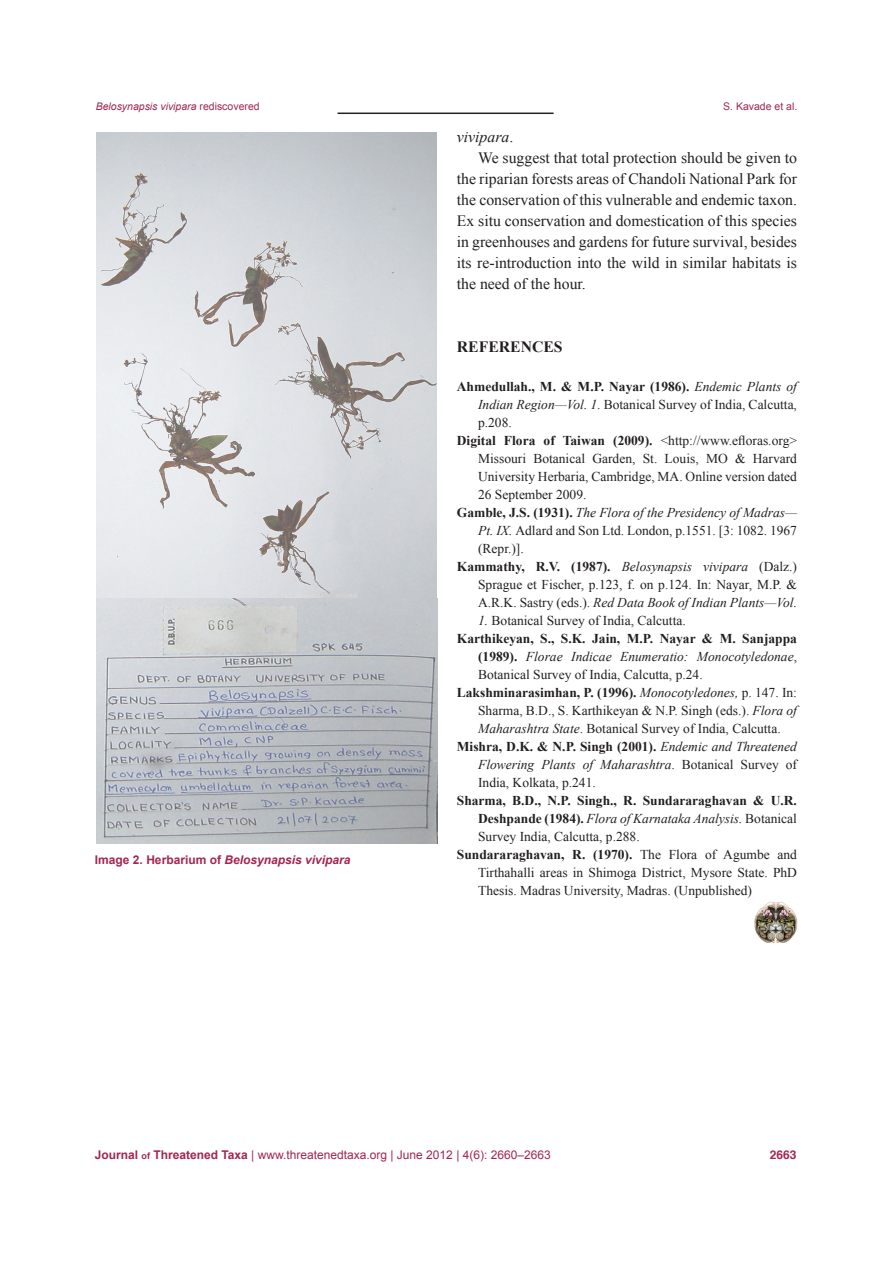
<style>
.page{position:relative;width:893px;height:1263px;background:#fff}
.page>*{position:absolute;margin:0;border:0;box-sizing:border-box;transform-origin:0 0}
.t1{font:15.75px/21px "Times New Roman";color:#231f20;text-align:justify}
.heading_4{font:700 15.75px "Times New Roman";color:#231f20}
.t2{font:italic 15.75px "Times New Roman";color:#231f20}
.t3{font:13.5px/18px "Times New Roman";color:#231f20;text-align:justify}
.t4{font:700 13.5px/18px "Times New Roman";color:#231f20;text-align:justify}
.t5{font:italic 13.5px/18px "Times New Roman";color:#231f20;text-align:justify}
.t6{font:12px "Arial";color:#a12652}
.Body_Text{font:italic 700 12px "Arial";color:#a12652}
.t7{font:700 12px "Helvetica";color:#a12652}
.t8{font:italic 10.5px "Arial";color:#a12652}
.t9{font:10.5px "Arial";color:#a12652}
.s1{font-style:normal}
.s2{font-weight:700}
.s3{font-style:italic}
.s4{font-weight:400;font-style:italic}
.s5{font-weight:400}
.s6{font-weight:700;font-style:normal}
.s7{font-weight:700;font-size:9px}
</style>
<div class="page">
<hr style="left:338px;top:113px;width:216px;height:1px;background:#231f20">
<img style="left:754px;top:901px;width:43px;height:41px">
<img style="left:96px;top:133px;width:342px;height:711px">
<p class="t8" style="left:96px;top:100px;width:165px">Belosynapsis vivipara <span class="s1">rediscovered</span></p>
<p class="t9" style="left:723px;top:100px;width:76px">S. Kavade et al.</p>
<p class="Body_Text" style="left:95px;top:852px;width:257px"><span class="s1">Image 2. Herbarium of</span> Belosynapsis vivipara</p>
<p class="t2" style="left:457px;top:126px;width:58px">vivipara<span class="s1">.</span></p>
<p class="t1" style="left:457px;top:147px;width:342px;text-indent:21px">We suggest that total protection should be given to the riparian forests areas of Chandoli National Park for the conservation of this vulnerable and endemic taxon.<br>Ex situ conservation and domestication of this species in greenhouses and gardens for future survival, besides its re-introduction into the wild in similar habitats is the need of the hour.</p>
<p class="heading_4" style="left:457px;top:336px;width:23px">Refere</p>
<p class="heading_4" style="left:521px;top:336px;width:23px">nces</p>
<p class="t3" style="left:478px;top:377px;width:320px;text-indent:-21px"><span class="s2">Ahmedullah., M. &amp; M.P. Nayar (1986).</span> <span class="s3">Endemic Plants of Indian Region—Vol. 1</span>. Botanical Survey of India, Calcutta, p.208.</p>
<p class="t3" style="left:478px;top:431px;width:320px;text-indent:-21px"><span class="s2">Digital Flora of Taiwan (2009).</span> &lt;http://www.efloras.org&gt; Missouri Botanical Garden, St. Louis, MO &amp; Harvard University Herbaria, Cambridge, MA. Online version dated 26 September 2009.</p>
<p class="t3" style="left:478px;top:503px;width:320px;text-indent:-21px"><span class="s2">Gamble, J.S. (1931).</span> <span class="s3">The Flora of the Presidency of Madras— Pt. IX.</span> Adlard and Son Ltd. London, p.1551. [3: 1082. 1967 (Repr.)].</p>
<p class="t3" style="left:478px;top:557px;width:320px;text-indent:-21px"><span class="s2">Kammathy, R.V. (1987).</span> <span class="s3">Belosynapsis vivipara</span> (Dalz.)<br>Sprague et Fischer, p.123, f. on p.124. In: Nayar, M.P. &amp; A.R.K. Sastry (eds.). <span class="s3">Red Data Book of Indian Plants—Vol.</span></p>
<p class="t3" style="left:478px;top:611px;width:209px"><span class="s3">1.</span> Botanical Survey of India, Calcutta.</p>
<p class="t4" style="left:478px;top:629px;width:320px;text-indent:-21px">Karthikeyan, S., S.K. Jain, M.P. Nayar &amp; M. Sanjappa (1989). <span class="s4">Florae Indicae Enumeratio: Monocotyledonae</span><span class="s5">, Botanical Survey of India, Calcutta, p.24.</span></p>
<p class="t3" style="left:478px;top:683px;width:320px;text-indent:-21px"><span class="s2">Lakshminarasimhan, P. (1996).</span> <span class="s3">Monocotyledones,</span> p. 147. In:<br>Sharma, B.D., S. Karthikeyan &amp; N.P. Singh (eds.). <span class="s3">Flora of Maharashtra State</span>. Botanical Survey of India, Calcutta.</p>
<p class="t5" style="left:478px;top:737px;width:320px;text-indent:-21px"><span class="s6">Mishra, D.K. &amp; N.P. Singh (2001).</span> Endemic and Threatened Flowering Plants of Maharashtra<span class="s1">. Botanical Survey of India, Kolkata, p.241.</span></p>
<p class="t4" style="left:478px;top:791px;width:320px;text-indent:-21px">Sharma, B.D., N.P. Singh., R. Sundararaghavan &amp; U.R.<br>Deshpande (1984). <span class="s4">Flora of Karnataka Analysis.</span> <span class="s5">Botanical Survey India, Calcutta, p.288.</span></p>
<p class="t3" style="left:478px;top:845px;width:320px;text-indent:-21px"><span class="s2">Sundararaghavan, R. (1970).</span> The Flora of Agumbe and Tirthahalli areas in Shimoga District, Mysore State. PhD Thesis. Madras University, Madras. (Unpublished)</p>
<p class="t6" style="left:95px;top:1147px;width:457px"><span class="s2">Journal</span> <span class="s7">of</span> <span class="s2">Threatened Taxa</span> | www.threatenedtaxa.org | June 2012 | 4(6): 2660–2663</p>
<p class="t7" style="left:770px;top:1145px;width:28px">2663</p>
</div>
